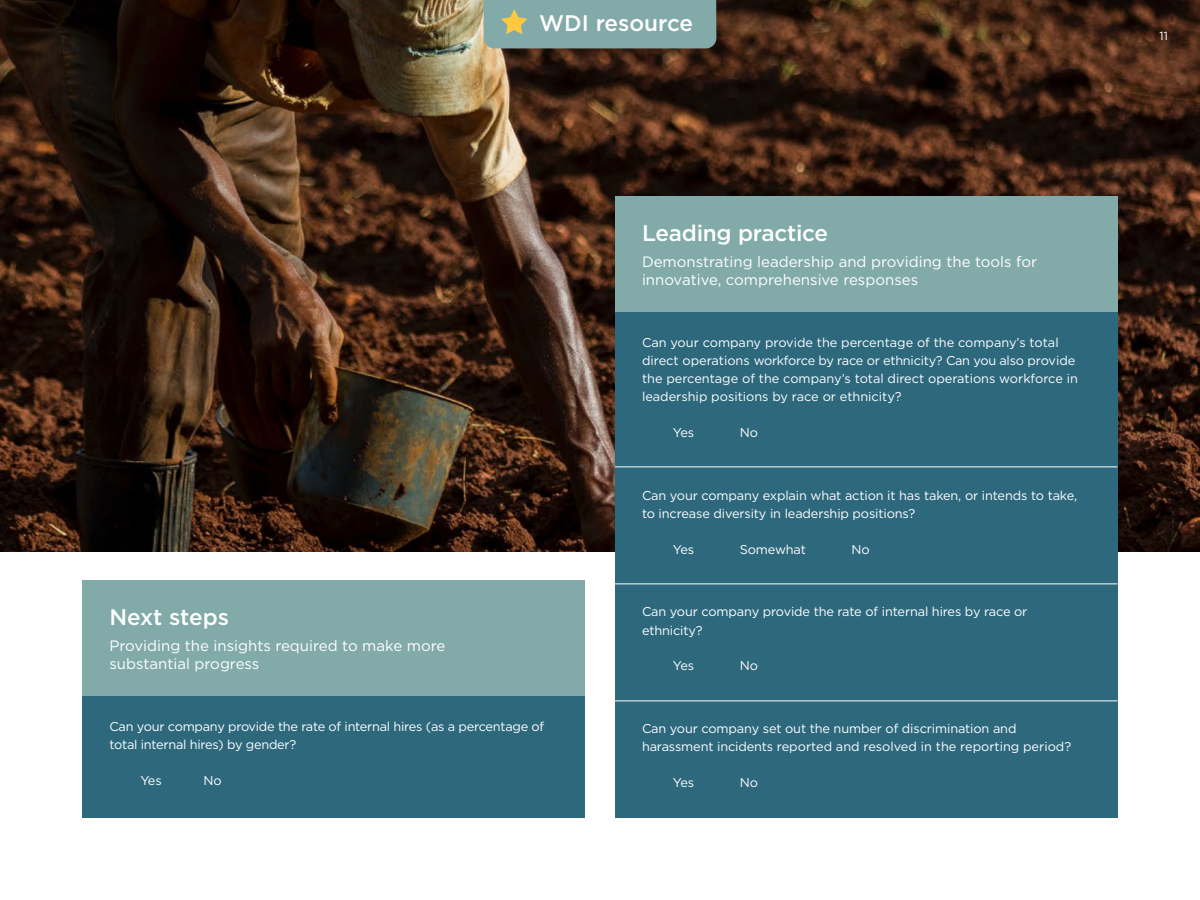
<style>
.page{position:relative;width:1200px;height:900px;background:#fff}
.page>*{position:absolute;margin:0;border:0;box-sizing:border-box;transform-origin:0 0}
.t1{font:500 22.5px "Gotham";letter-spacing:-.01em;color:#fff}
.t2{font:15px/18px "Gotham";color:#fff}
.t3{font:12.75px/18px "Gotham";letter-spacing:-.01em;color:#fff}
.t4{font:11.85px "Gotham";color:#fff}
</style>
<div class="page">
<img style="left:0;top:0;width:1200px;height:552px">
<div style="left:615px;top:210px;width:503px;height:608px;background:#2d687d"></div>
<hr style="left:615px;top:467px;width:503px;height:1px;background:#fff">
<hr style="left:615px;top:584px;width:503px;height:1px;background:#fff">
<hr style="left:615px;top:701px;width:503px;height:1px;background:#fff">
<div style="left:615px;top:196px;width:503px;height:116px;background:#81aaa9"></div>
<div style="left:82px;top:594px;width:503px;height:224px;background:#2d687d"></div>
<div style="left:82px;top:580px;width:503px;height:116px;background:#81aaa9"></div>
<div style="left:484px;top:0;width:232px;height:48px;background:#81aaa9"></div>
<h1 class="t1" style="left:539px;top:9px;width:156px">WDI resource</h1>
<h1 class="t1" style="left:642px;top:219px;width:188px">Leading practice</h1>
<p class="t2" style="left:642px;top:252px;width:397px">Demonstrating leadership and providing the tools for innovative, comprehensive responses</p>
<p class="t2" style="left:642px;top:266px;width:226px">Demonstrating leadership and</p>
<p class="t3" style="left:642px;top:333px;width:437px">Can your company provide the percentage of the company’s total direct operations workforce by race or ethnicity? Can you also provide the percentage of the company’s total direct operations workforce in leadership positions by race or ethnicity?</p>
<p class="t3" style="left:673px;top:423px;width:23px">Yes</p>
<p class="t3" style="left:740px;top:423px;width:20px">No</p>
<h1 class="t1" style="left:110px;top:603px;width:121px">Next steps</h1>
<p class="t2" style="left:110px;top:636px;width:337px">Providing the insights required to make more substantial progress</p>
<p class="t3" style="left:110px;top:717px;width:436px">Can your company provide the rate of internal hires (as a percentage of total internal hires) by gender?</p>
<p class="t3" style="left:140px;top:771px;width:23px">Yes</p>
<p class="t3" style="left:204px;top:771px;width:20px">No</p>
<p class="t3" style="left:642px;top:486px;width:437px">Can your company explain what action it has taken, or intends to take, to increase diversity in leadership positions?</p>
<p class="t3" style="left:673px;top:540px;width:23px">Yes</p>
<p class="t3" style="left:740px;top:540px;width:68px">Somewhat</p>
<p class="t3" style="left:852px;top:540px;width:20px">No</p>
<p class="t3" style="left:642px;top:603px;width:387px">Can your company provide the rate of internal hires by race or ethnicity?</p>
<p class="t3" style="left:673px;top:657px;width:23px">Yes</p>
<p class="t3" style="left:740px;top:657px;width:20px">No</p>
<p class="t3" style="left:642px;top:720px;width:431px">Can your company set out the number of discrimination and harassment incidents reported and resolved in the reporting period?</p>
<p class="t3" style="left:673px;top:774px;width:23px">Yes</p>
<p class="t3" style="left:740px;top:774px;width:20px">No</p>
<p class="t4" style="left:1160px;top:28px;width:10px">11</p>
</div>
